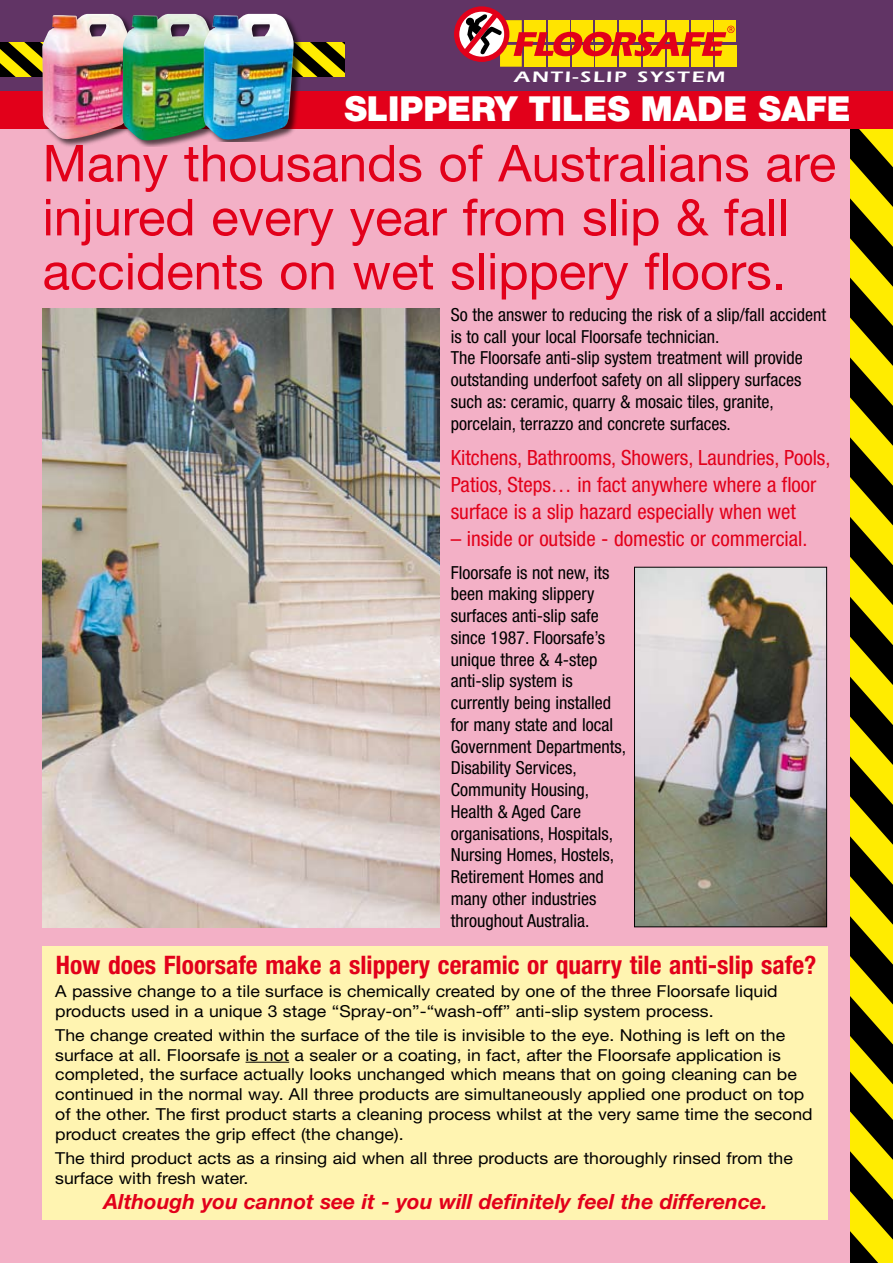
<style>
.page{position:relative;width:893px;height:1263px;background:#f3b0c6}
.page>*{position:absolute;margin:0;border:0;box-sizing:border-box;transform-origin:0 0}
.t1{font:51px/54px "Helvetica Neue";color:#e2001a}
.t2{font:900 34.5px "Helvetica Neue";color:#fff}
.t3{font:700 condensed 25.5px "Helvetica Neue";color:#e2001a}
.t4{font:condensed 21px/27px "Helvetica Neue";color:#e2001a}
.t5{font:italic 700 21px "Helvetica Neue";color:#e2001a}
.t6{font:condensed 18px/21.8px "Helvetica Neue";color:#000}
.t7{font:16.5px/19.8px "Helvetica Neue";color:#000;scale:1.07 1}
.t8{font:15.6px "Eras Demi DTC";letter-spacing:.08em;color:#fff;scale:1.37 1}
</style>
<div class="page">
<svg style="left:850px;top:129px;width:43px;height:1134px"></svg>
<div style="left:0;top:0;width:893px;height:93px;background:#613465"></div>
<div style="left:0;top:91px;width:893px;height:38px;background:#e2001a"></div>
<svg style="left:0;top:43px;width:344px;height:34px"></svg>
<div style="left:43px;top:946px;width:785px;height:274px;background:#fff4b1"></div>
<div style="left:715px;top:45px;width:21px;height:22px;background:#ffe400"></div>
<div style="left:715px;top:20px;width:21px;height:22px;background:#ffe400"></div>
<svg style="left:454px;top:6px;width:281px;height:61px"></svg>
<img style="left:636px;top:569px;width:189px;height:356px">
<div style="left:634px;top:567px;width:193px;height:360px;border:1px solid #000"></div>
<hr style="left:246px;top:1062px;width:43px;height:1px;background:#000">
<img style="left:43px;top:308px;width:396px;height:619px">
<div style="left:41px;top:13px;width:99px;height:135px;background:#000;opacity:.65"></div>
<img style="left:42px;top:14px;width:79px;height:126px">
<div style="left:121px;top:13px;width:99px;height:134px;background:#000;opacity:.65"></div>
<img style="left:122px;top:14px;width:80px;height:127px">
<div style="left:202px;top:13px;width:101px;height:129px;background:#000;opacity:.65"></div>
<img style="left:203px;top:14px;width:91px;height:126px">
<p class="t8" style="left:514px;top:67px;width:156px">ANTI-SLIP SYSTEM</p>
<h2 class="t2" style="left:344px;top:89px;width:508px">SLIPPERY TILES MADE SAFE</h2>
<h1 class="t1" style="left:43px;top:135px;width:795px">Many thousands of Australians are injured every year from slip &amp; fall accidents on wet slippery floors.</h1>
<p class="t6" style="left:451px;top:304px;width:377px">So the answer to reducing the risk of a slip/fall accident is to call your local Floorsafe technician.<br>The Floorsafe anti-slip system treatment will provide outstanding underfoot safety on all slippery surfaces such as: ceramic, quarry &amp; mosaic tiles, granite, porcelain, terrazzo and concrete surfaces.</p>
<p class="t4" style="left:451px;top:444px;width:381px">Kitchens, Bathrooms, Showers, Laundries, Pools,<br>Patios, Steps… in fact anywhere where a floor surface is a slip hazard especially when wet</p>
<p class="t4" style="left:451px;top:525px;width:358px">– inside or outside - domestic or commercial.</p>
<p class="t6" style="left:451px;top:561px;width:177px">Floorsafe is not new, its been making slippery surfaces anti-slip safe since 1987. Floorsafe’s unique three &amp; 4-step anti-slip system is currently being installed for many state and local<br>Government Departments,<br>Disability Services,<br>Community Housing,<br>Health &amp; Aged Care organisations, Hospitals,<br>Nursing Homes, Hostels,<br>Retirement Homes and many other industries throughout Australia.</p>
<h3 class="t3" style="left:56px;top:950px;width:762px">How does Floorsafe make a slippery ceramic or quarry tile anti-slip safe?</h3>
<p class="t7" style="left:55px;top:981px;width:677px">A passive change to a tile surface is chemically created by one of the three Floorsafe liquid products used in a unique 3 stage “Spray-on”-“wash-off” anti-slip system process.</p>
<p class="t7" style="left:55px;top:1025px;width:709px">The change created within the surface of the tile is invisible to the eye. Nothing is left on the surface at all. Floorsafe is not a sealer or a coating, in fact, after the Floorsafe application is completed, the surface actually looks unchanged which means that on going cleaning can be continued in the normal way. All three products are simultaneously applied one product on top of the other. The first product starts a cleaning process whilst at the very same time the second product creates the grip effect (the change).</p>
<p class="t7" style="left:55px;top:1148px;width:691px">The third product acts as a rinsing aid when all three products are thoroughly rinsed from the surface with fresh water.</p>
<p class="t5" style="left:104px;top:1189px;width:665px">Although you cannot see it - you will definitely feel the difference.</p>
</div>
